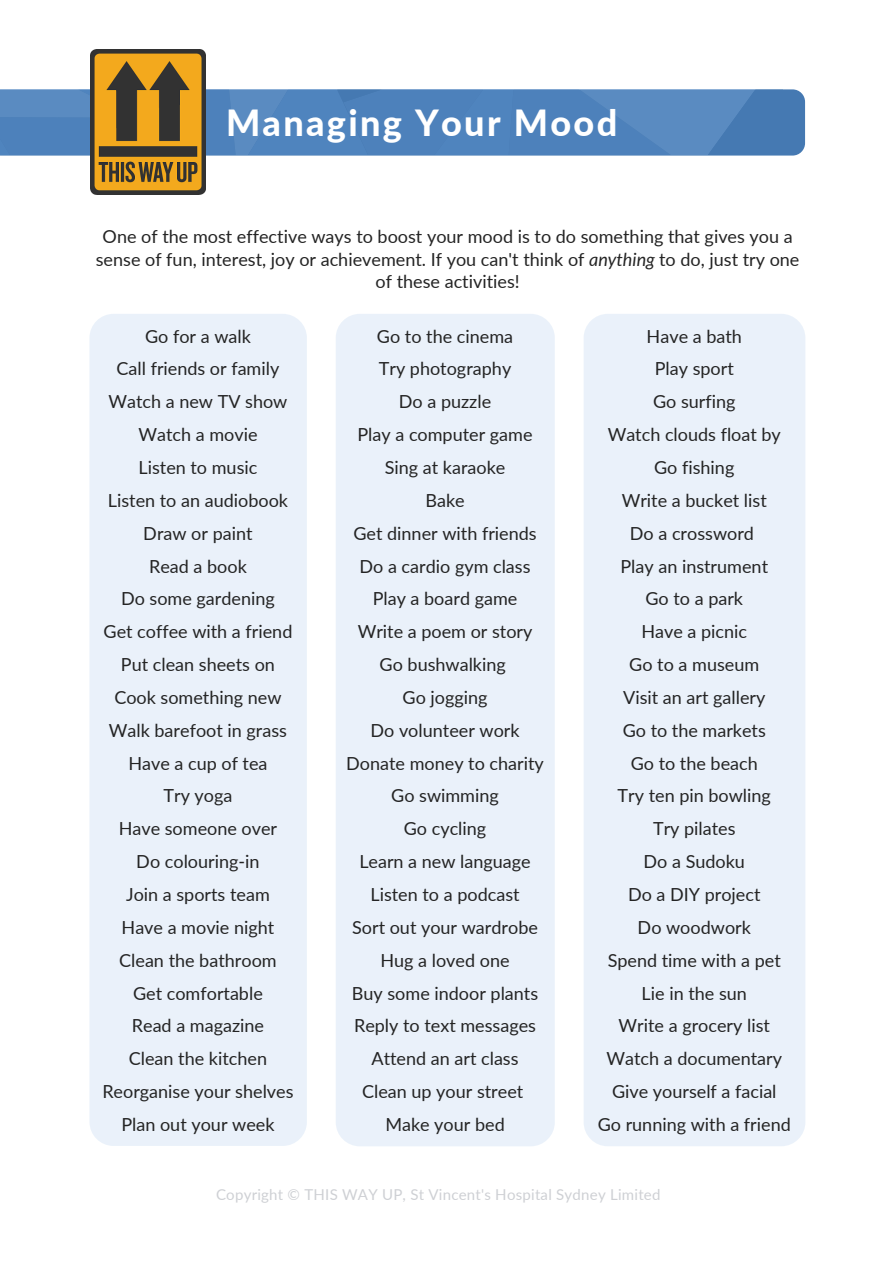
<style>
.page{position:relative;width:894px;height:1264px;background:#fff}
.page>*{position:absolute;margin:0;border:0;box-sizing:border-box;transform-origin:0 0}
.t1{font:800 36px "Lato";letter-spacing:.065em;color:#fff}
.t2{font:18px/22.5px "Lato";color:#242424;text-align:center}
.t3{font:15px "Lato";letter-spacing:.015em;color:#ced0d4}
.s1{font-style:italic}
</style>
<div class="page">
<svg style="left:782px;top:89px;width:22px;height:66px"></svg>
<svg style="left:0;top:89px;width:782px;height:66px;background:#5184bc"></svg>
<img style="left:90px;top:49px;width:115px;height:146px">
<div style="left:89px;top:314px;width:218px;height:831px;background:#eaf1fa;border-radius:24px"></div>
<div style="left:335px;top:314px;width:219px;height:832px;background:#eaf1fa;border-radius:24px"></div>
<div style="left:583px;top:314px;width:222px;height:832px;background:#eaf1fa;border-radius:24px"></div>
<p class="t1" style="left:226px;top:100px;width:392px">Managing Your Mood</p>
<p class="t2" style="left:96px;top:225px;width:705px">One of the most effective ways to boost your mood is to do something that gives you a sense of fun, interest, joy or achievement. If you can't think of <span class="s1">anything</span> to do, just try one of these activities!</p>
<p class="t2" style="left:145px;top:324px;width:107px">Go for a walk</p>
<p class="t2" style="left:116px;top:357px;width:164px">Call friends or family</p>
<p class="t2" style="left:108px;top:390px;width:180px">Watch a new TV show</p>
<p class="t2" style="left:138px;top:423px;width:121px">Watch a movie</p>
<p class="t2" style="left:138px;top:456px;width:120px">Listen to music</p>
<p class="t2" style="left:108px;top:488px;width:182px">Listen to an audiobook</p>
<p class="t2" style="left:143px;top:521px;width:111px">Draw or paint</p>
<p class="t2" style="left:149px;top:554px;width:99px">Read a book</p>
<p class="t2" style="left:121px;top:587px;width:155px">Do some gardening</p>
<p class="t2" style="left:103px;top:620px;width:190px">Get coffee with a friend</p>
<p class="t2" style="left:121px;top:653px;width:155px">Put clean sheets on</p>
<p class="t2" style="left:114px;top:685px;width:169px">Cook something new</p>
<p class="t2" style="left:109px;top:718px;width:179px">Walk barefoot in grass</p>
<p class="t2" style="left:128px;top:751px;width:141px">Have a cup of tea</p>
<p class="t2" style="left:163px;top:784px;width:70px">Try yoga</p>
<p class="t2" style="left:119px;top:817px;width:160px">Have someone over</p>
<p class="t2" style="left:136px;top:849px;width:125px">Do colouring-in</p>
<p class="t2" style="left:126px;top:882px;width:145px">Join a sports team</p>
<p class="t2" style="left:121px;top:915px;width:154px">Have a movie night</p>
<p class="t2" style="left:119px;top:948px;width:159px">Clean the bathroom</p>
<p class="t2" style="left:133px;top:981px;width:131px">Get comfortable</p>
<p class="t2" style="left:132px;top:1014px;width:134px">Read a magazine</p>
<p class="t2" style="left:129px;top:1046px;width:140px">Clean the kitchen</p>
<p class="t2" style="left:102px;top:1079px;width:193px">Reorganise your shelves</p>
<p class="t2" style="left:121px;top:1112px;width:155px">Plan out your week</p>
<p class="t2" style="left:377px;top:324px;width:138px">Go to the cinema</p>
<p class="t2" style="left:378px;top:357px;width:134px">Try photography</p>
<p class="t2" style="left:399px;top:390px;width:94px">Do a puzzle</p>
<p class="t2" style="left:357px;top:423px;width:176px">Play a computer game</p>
<p class="t2" style="left:384px;top:456px;width:122px">Sing at karaoke</p>
<p class="t2" style="left:425px;top:488px;width:41px">Bake</p>
<p class="t2" style="left:353px;top:521px;width:185px">Get dinner with friends</p>
<p class="t2" style="left:359px;top:554px;width:172px">Do a cardio gym class</p>
<p class="t2" style="left:372px;top:587px;width:146px">Play a board game</p>
<p class="t2" style="left:357px;top:620px;width:176px">Write a poem or story</p>
<p class="t2" style="left:379px;top:653px;width:128px">Go bushwalking</p>
<p class="t2" style="left:402px;top:685px;width:86px">Go jogging</p>
<p class="t2" style="left:370px;top:718px;width:151px">Do volunteer work</p>
<p class="t2" style="left:346px;top:751px;width:199px">Donate money to charity</p>
<p class="t2" style="left:391px;top:784px;width:109px">Go swimming</p>
<p class="t2" style="left:403px;top:817px;width:84px">Go cycling</p>
<p class="t2" style="left:359px;top:849px;width:173px">Learn a new language</p>
<p class="t2" style="left:370px;top:882px;width:151px">Listen to a podcast</p>
<p class="t2" style="left:352px;top:915px;width:187px">Sort out your wardrobe</p>
<p class="t2" style="left:380px;top:948px;width:131px">Hug a loved one</p>
<p class="t2" style="left:352px;top:981px;width:188px">Buy some indoor plants</p>
<p class="t2" style="left:354px;top:1014px;width:183px">Reply to text messages</p>
<p class="t2" style="left:371px;top:1046px;width:148px">Attend an art class</p>
<p class="t2" style="left:362px;top:1079px;width:163px">Clean up your street</p>
<p class="t2" style="left:385px;top:1112px;width:121px">Make your bed</p>
<p class="t2" style="left:646px;top:324px;width:97px">Have a bath</p>
<p class="t2" style="left:654px;top:357px;width:81px">Play sport</p>
<p class="t2" style="left:653px;top:390px;width:84px">Go surfing</p>
<p class="t2" style="left:607px;top:423px;width:175px">Watch clouds float by</p>
<p class="t2" style="left:654px;top:456px;width:82px">Go fishing</p>
<p class="t2" style="left:621px;top:488px;width:146px">Write a bucket list</p>
<p class="t2" style="left:629px;top:521px;width:126px">Do a crossword</p>
<p class="t2" style="left:620px;top:554px;width:149px">Play an instrument</p>
<p class="t2" style="left:645px;top:587px;width:99px">Go to a park</p>
<p class="t2" style="left:641px;top:620px;width:107px">Have a picnic</p>
<p class="t2" style="left:629px;top:653px;width:131px">Go to a museum</p>
<p class="t2" style="left:623px;top:685px;width:144px">Visit an art gallery</p>
<p class="t2" style="left:622px;top:718px;width:145px">Go to the markets</p>
<p class="t2" style="left:630px;top:751px;width:129px">Go to the beach</p>
<p class="t2" style="left:617px;top:784px;width:155px">Try ten pin bowling</p>
<p class="t2" style="left:652px;top:817px;width:84px">Try pilates</p>
<p class="t2" style="left:643px;top:849px;width:103px">Do a Sudoku</p>
<p class="t2" style="left:628px;top:882px;width:134px">Do a DIY project</p>
<p class="t2" style="left:637px;top:915px;width:115px">Do woodwork</p>
<p class="t2" style="left:607px;top:948px;width:175px">Spend time with a pet</p>
<p class="t2" style="left:641px;top:981px;width:107px">Lie in the sun</p>
<p class="t2" style="left:618px;top:1014px;width:153px">Write a grocery list</p>
<p class="t2" style="left:606px;top:1046px;width:177px">Watch a documentary</p>
<p class="t2" style="left:612px;top:1079px;width:166px">Give yourself a facial</p>
<p class="t2" style="left:597px;top:1112px;width:194px">Go running with a friend</p>
<p class="t3" style="left:216px;top:1185px;width:446px">Copyright © THIS WAY UP, St Vincent's Hospital Sydney Limited</p>
</div>
